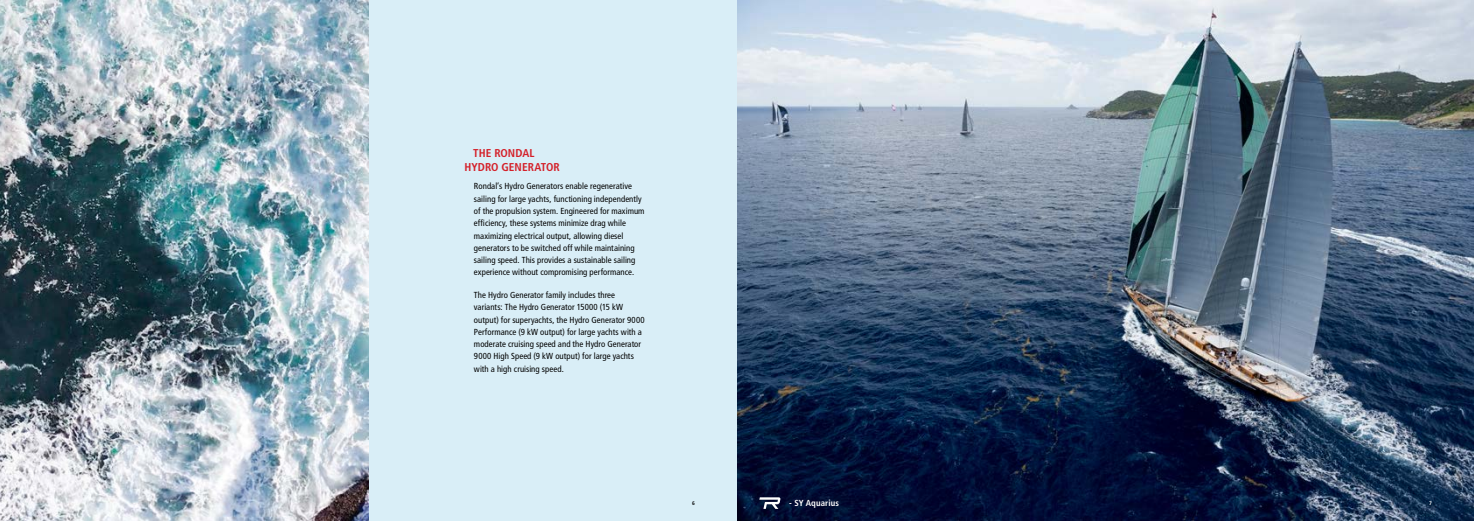
<style>
.page{position:relative;width:1474px;height:521px;background:#fff}
.page>*{position:absolute;margin:0;border:0;box-sizing:border-box;transform-origin:0 0}
.t1{font:700 condensed 11.38px/13.1px "Frutiger LT Pro";color:#d41f28}
.t2{font:condensed 8.75px/12.2px "Frutiger LT Pro";letter-spacing:.005em;color:#000}
.t3{font:700 condensed 8.75px "Frutiger LT Pro";letter-spacing:.01em;color:#fff}
.t4{font:700 condensed 5.25px "Frutiger LT Pro";color:#000}
.t5{font:700 condensed 5.25px "Frutiger LT Pro";color:#fff}
</style>
<div class="page">
<div style="left:348px;top:0;width:389px;height:521px;background:#d9eef7"></div>
<img style="left:0;top:0;width:368px;height:521px">
<img style="left:737px;top:0;width:736px;height:521px">
<svg style="left:759px;top:497px;width:21px;height:12px"></svg>
<h1 class="t1" style="left:464px;top:147px;width:97px;text-indent:9px">THE RONDAL<br>HYDRO GENERATOR</h1>
<p class="t2" style="left:474px;top:180px;width:172px">Rondal’s Hydro Generators enable regenerative sailing for large yachts, functioning independently of the propulsion system. Engineered for maximum efficiency, these systems minimize drag while maximizing electrical output, allowing diesel generators to be switched off while maintaining sailing speed. This provides a sustainable sailing experience without compromising performance.</p>
<p class="t2" style="left:474px;top:289px;width:172px">The Hydro Generator family includes three variants: The Hydro Generator 15000 (15 kW output) for superyachts, the Hydro Generator 9000<br>Performance (9 kW output) for large yachts with a moderate cruising speed and the Hydro Generator 9000 High Speed (9 kW output) for large yachts with a high cruising speed.</p>
<p class="t3" style="left:789px;top:498px;width:51px">- SY Aquarius</p>
<p class="t4" style="left:692px;top:500px;width:4px">6</p>
<p class="t5" style="left:1428px;top:500px;width:4px">7</p>
</div>
